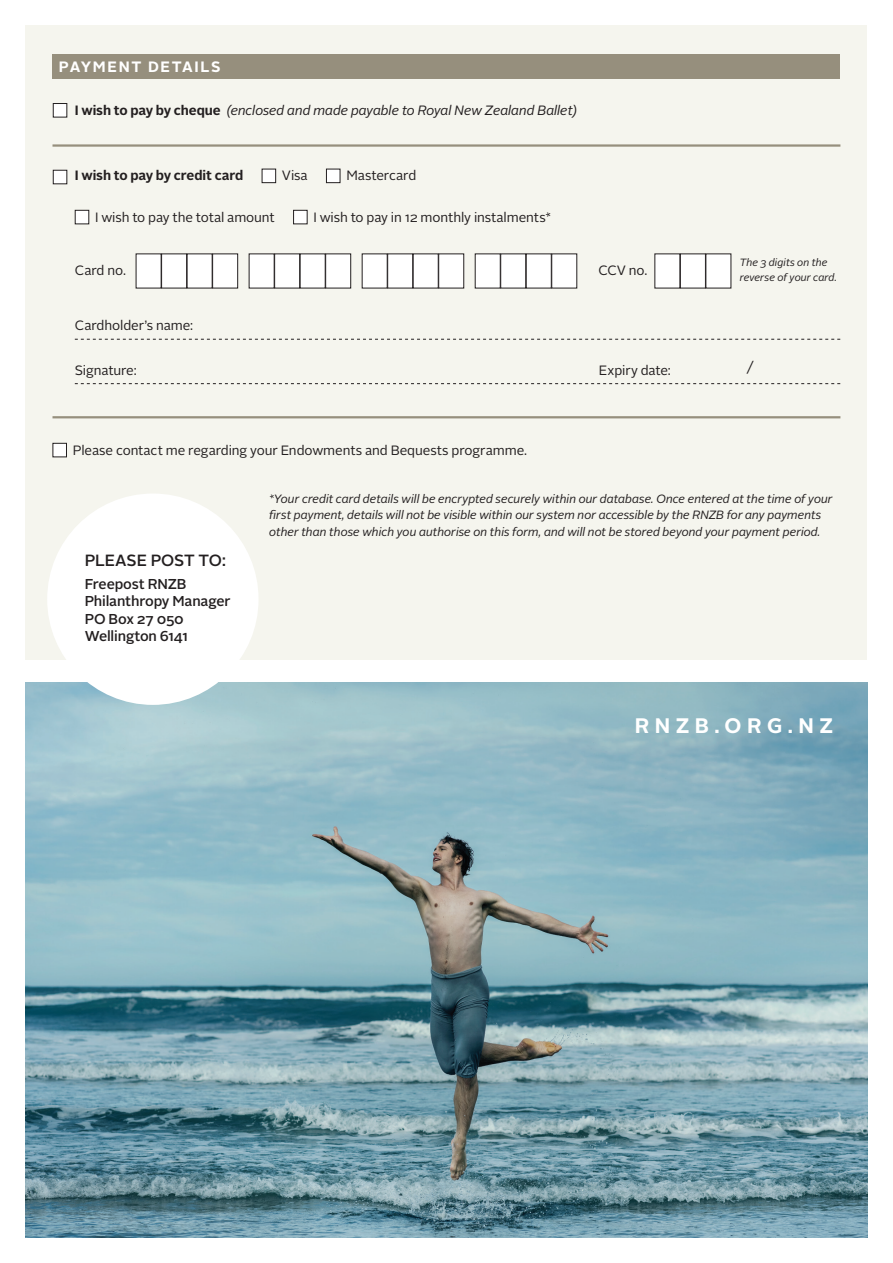
<style>
.page{position:relative;width:893px;height:1263px;background:#fff}
.page>*{position:absolute;margin:0;border:0;box-sizing:border-box;transform-origin:0 0}
.t1{font:700 21px "Alright Sans";letter-spacing:.26em;color:#fff}
.t2{font:500 16.2px "Alright Sans";letter-spacing:-.01em;color:#231f20}
.t3{font:700 15px "Alright Sans";letter-spacing:.11em;color:#fff}
.t4{font:500 14.25px/17.5px "Alright Sans";letter-spacing:-.015em;color:#231f20}
.t5{font:13.5px "Alright Sans";letter-spacing:-.01em;color:#231f20}
.t6{font:italic 13.5px "Alright Sans";letter-spacing:-.015em;color:#231f20}
.t7{font:700 13.5px "Alright Sans";letter-spacing:-.01em;color:#231f20}
.t8{font:italic 12px/16.5px "Alright Sans";letter-spacing:-.01em;color:#231f20}
.t9{font:italic 10.5px/15px "Alright Sans";letter-spacing:-.005em;color:#231f20}
.s1{font-weight:700;font-style:normal}
</style>
<div class="page">
<div style="left:26px;top:26px;width:841px;height:634px;background:#f5f5ee"></div>
<img style="left:26px;top:683px;width:841px;height:554px">
<div style="left:53px;top:443px;width:14px;height:14px;background:#fff;border:1px solid #231f20"></div>
<div style="left:52px;top:54px;width:788px;height:24px;background:#968f7d"></div>
<hr style="left:52px;top:144px;width:788px;height:3px;background:#968f7d">
<hr style="left:52px;top:416px;width:788px;height:2px;background:#968f7d">
<div style="left:262px;top:169px;width:14px;height:14px;background:#fff;border:1px solid #231f20"></div>
<div style="left:326px;top:169px;width:14px;height:14px;background:#fff;border:1px solid #231f20"></div>
<div style="left:75px;top:210px;width:14px;height:14px;background:#fff;border:1px solid #231f20"></div>
<div style="left:293px;top:210px;width:15px;height:14px;background:#fff;border:1px solid #231f20"></div>
<div style="left:53px;top:103px;width:14px;height:14px;background:#fff;border:1px solid #231f20"></div>
<div style="left:53px;top:170px;width:14px;height:14px;background:#fff;border:1px solid #231f20"></div>
<div style="left:136px;top:254px;width:25px;height:34px;background:#fff"></div>
<div style="left:161px;top:254px;width:26px;height:34px;background:#fff;border:1px solid #231f20"></div>
<div style="left:187px;top:254px;width:25px;height:34px;background:#fff"></div>
<div style="left:212px;top:254px;width:26px;height:34px;background:#fff;border:1px solid #231f20"></div>
<div style="left:362px;top:254px;width:25px;height:34px;background:#fff"></div>
<div style="left:387px;top:254px;width:26px;height:34px;background:#fff;border:1px solid #231f20"></div>
<div style="left:413px;top:254px;width:25px;height:34px;background:#fff"></div>
<div style="left:438px;top:254px;width:26px;height:34px;background:#fff;border:1px solid #231f20"></div>
<div style="left:249px;top:254px;width:25px;height:34px;background:#fff"></div>
<div style="left:274px;top:254px;width:26px;height:34px;background:#fff;border:1px solid #231f20"></div>
<div style="left:300px;top:254px;width:25px;height:34px;background:#fff"></div>
<div style="left:325px;top:254px;width:26px;height:34px;background:#fff;border:1px solid #231f20"></div>
<div style="left:475px;top:254px;width:25px;height:34px;background:#fff"></div>
<div style="left:500px;top:254px;width:26px;height:34px;background:#fff;border:1px solid #231f20"></div>
<div style="left:526px;top:254px;width:25px;height:34px;background:#fff;border:1px solid #231f20"></div>
<div style="left:551px;top:254px;width:26px;height:34px;background:#fff;border:1px solid #231f20"></div>
<div style="left:655px;top:254px;width:25px;height:34px;background:#fff"></div>
<div style="left:680px;top:254px;width:26px;height:34px;background:#fff;border:1px solid #231f20"></div>
<div style="left:706px;top:254px;width:25px;height:34px;background:#fff"></div>
<svg style="left:75px;top:339px;width:765px;height:1px"></svg>
<svg style="left:75px;top:383px;width:765px;height:1px"></svg>
<div style="left:47px;top:493px;width:212px;height:212px;background:#fff;border-radius:50%"></div>
<p class="t3" style="left:59px;top:56px;width:163px">PAYMENT DETAILS</p>
<p class="t6" style="left:75px;top:101px;width:504px"><span class="s1">I wish to pay by cheque</span> (enclosed and made payable to Royal New Zealand Ballet)</p>
<p class="t7" style="left:75px;top:166px;width:170px">I wish to pay by credit card</p>
<p class="t5" style="left:282px;top:167px;width:27px">Visa</p>
<p class="t5" style="left:346px;top:167px;width:71px">Mastercard</p>
<p class="t5" style="left:95px;top:208px;width:181px">I wish to pay the total amount</p>
<p class="t5" style="left:313px;top:208px;width:239px">I wish to pay in 12 monthly instalments*</p>
<p class="t5" style="left:75px;top:261px;width:53px">Card no.</p>
<p class="t5" style="left:598px;top:261px;width:51px">CCV no.</p>
<p class="t9" style="left:740px;top:255px;width:99px">The 3 digits on the reverse of your card.</p>
<p class="t5" style="left:75px;top:317px;width:120px">Cardholder’s name:</p>
<p class="t5" style="left:75px;top:361px;width:63px">Signature:</p>
<p class="t5" style="left:599px;top:361px;width:73px">Expiry date:</p>
<p class="t5" style="left:747px;top:358px;width:8px">/</p>
<p class="t5" style="left:73px;top:441px;width:456px">Please contact me regarding your Endowments and Bequests programme.</p>
<h2 class="t2" style="left:85px;top:550px;width:143px">PLEASE POST TO:</h2>
<p class="t4" style="left:85px;top:575px;width:147px">Freepost RNZB<br>Philanthropy Manager<br>PO Box 27 050<br>Wellington 6141</p>
<p class="t8" style="left:269px;top:490px;width:565px">*Your credit card details will be encrypted securely within our database. Once entered at the time of your first payment, details will not be visible within our system nor accessible by the RNZB for any payments other than those which you authorise on this form, and will not be stored beyond your payment period.</p>
<h1 class="t1" style="left:635px;top:711px;width:200px">RNZB.ORG.NZ</h1>
</div>
